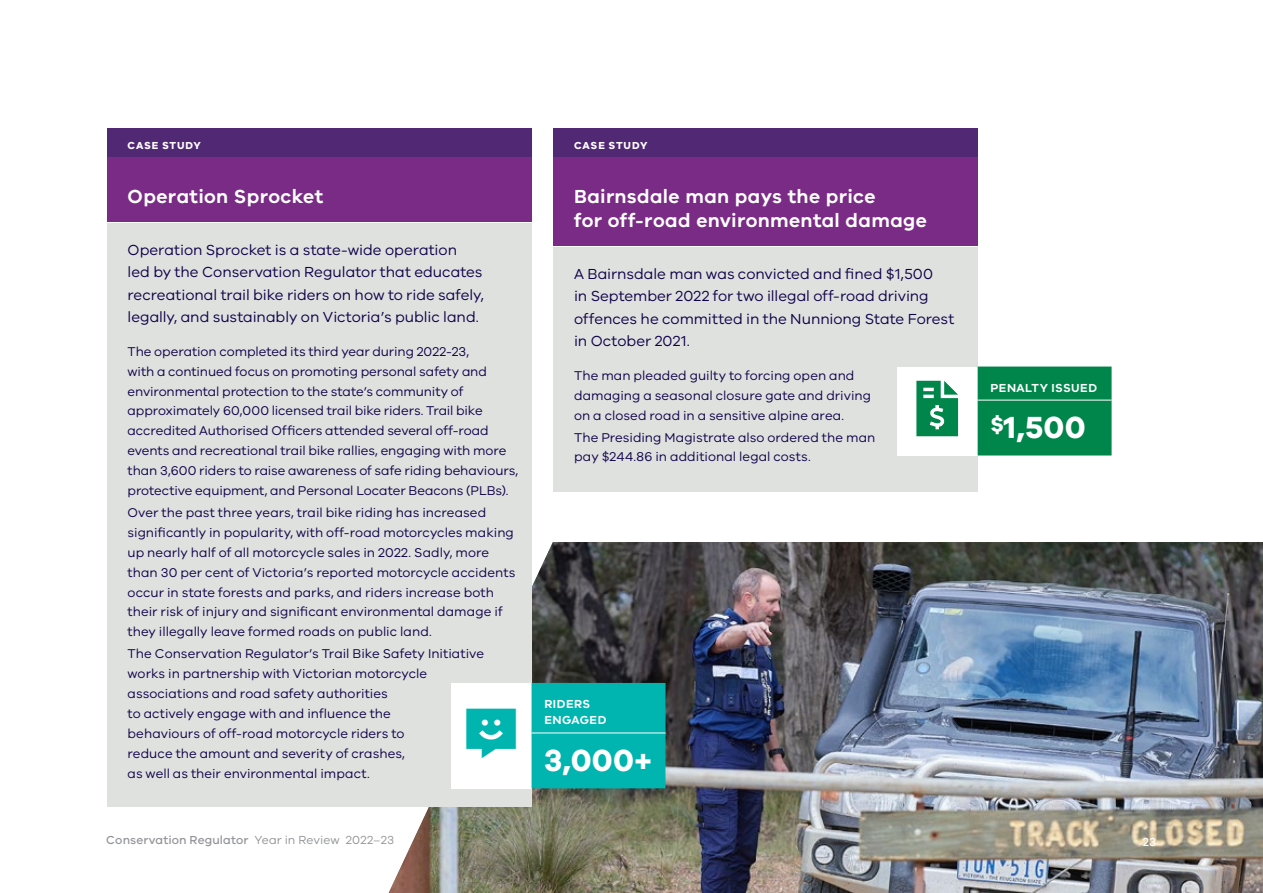
<style>
.page{position:relative;width:1263px;height:893px;background:#fff}
.page>*{position:absolute;margin:0;border:0;box-sizing:border-box;transform-origin:0 0}
.t1{font:55.5px "Font Awesome 6 Sharp Solid";color:#00864b}
.t2{font:49.5px "Font Awesome 6 Sharp Solid";color:#00b5af}
.Tag{font:700 31.5px "VIC";letter-spacing:.005em;color:#fff}
.Pullbox_H1{font:600 19.5px/24px "VIC";letter-spacing:.02em;color:#fff}
.Pullbox_Intro_01{font:15px/22.5px "VIC";color:#100249}
.Pullbox_P{font:13.2px/19.8px "VIC";color:#100249}
.t3{font:500 12px "VIC";letter-spacing:.005em;color:#939598}
.Tag_Expl{font:600 12px/16.5px "VIC";letter-spacing:.04em;color:#fff}
.Folio{font:500 12px "VIC";color:#fff}
.Pullbox_H1_sur{font:700 10.5px "VIC";letter-spacing:.075em;color:#fff}
.s1{font-weight:400}
</style>
<div class="page">
<img style="left:389px;top:542px;width:874px;height:351px">
<div style="left:107px;top:128px;width:424px;height:37px;background:#512873"></div>
<div style="left:107px;top:158px;width:424px;height:64px;background:#7a2b85"></div>
<div style="left:107px;top:223px;width:424px;height:134px;background:#dfe1df"></div>
<div style="left:107px;top:332px;width:424px;height:193px;background:#dfe1df"></div>
<div style="left:107px;top:493px;width:424px;height:173px;background:#dfe1df"></div>
<div style="left:107px;top:634px;width:424px;height:173px;background:#dfe1df"></div>
<div style="left:553px;top:128px;width:424px;height:37px;background:#512873"></div>
<div style="left:553px;top:158px;width:424px;height:88px;background:#7a2b85"></div>
<div style="left:553px;top:247px;width:424px;height:134px;background:#dfe1df"></div>
<div style="left:553px;top:356px;width:424px;height:94px;background:#dfe1df"></div>
<div style="left:553px;top:418px;width:424px;height:74px;background:#dfe1df"></div>
<div style="left:897px;top:367px;width:81px;height:88px;background:#fff"></div>
<div style="left:978px;top:367px;width:133px;height:88px;background:#00864b"></div>
<hr style="left:978px;top:400px;width:133px;height:1px;background:#fff">
<div style="left:451px;top:683px;width:80px;height:105px;background:#fff"></div>
<div style="left:531px;top:683px;width:134px;height:105px;background:#00b5af"></div>
<hr style="left:531px;top:733px;width:134px;height:1px;background:#fff">
<p class="Pullbox_H1_sur" style="left:128px;top:139px;width:75px">CASE STUDY</p>
<p class="Pullbox_H1" style="left:128px;top:183px;width:197px">Operation Sprocket</p>
<p class="Pullbox_Intro_01" style="left:128px;top:238px;width:358px">Operation Sprocket is a state-wide operation<br>led by the Conservation Regulator that educates recreational trail bike riders on how to ride safely, legally, and sustainably on Victoria’s public land.</p>
<p class="Pullbox_P" style="left:128px;top:341px;width:392px">The operation completed its third year during 2022-23,<br>with a continued focus on promoting personal safety and environmental protection to the state’s community of approximately 60,000 licensed trail bike riders. Trail bike accredited Authorised Officers attended several off-road events and recreational trail bike rallies, engaging with more than 3,600 riders to raise awareness of safe riding behaviours, protective equipment, and Personal Locater Beacons (PLBs).</p>
<p class="Pullbox_P" style="left:128px;top:502px;width:389px">Over the past three years, trail bike riding has increased significantly in popularity, with off-road motorcycles making up nearly half of all motorcycle sales in 2022. Sadly, more than 30 per cent of Victoria’s reported motorcycle accidents occur in state forests and parks, and riders increase both their risk of injury and significant environmental damage if they illegally leave formed roads on public land.</p>
<p class="Pullbox_P" style="left:128px;top:643px;width:358px">The Conservation Regulator’s Trail Bike Safety Initiative works in partnership with Victorian motorcycle associations and road safety authorities<br>to actively engage with and influence the<br>behaviours of off‑road motorcycle riders to<br>reduce the amount and severity of crashes,<br>as well as their environmental impact.</p>
<p class="Pullbox_H1_sur" style="left:574px;top:139px;width:75px">CASE STUDY</p>
<p class="Pullbox_H1" style="left:574px;top:183px;width:354px">Bairnsdale man pays the price<br>for off‑road environmental damage</p>
<p class="Pullbox_Intro_01" style="left:574px;top:262px;width:382px">A Bairnsdale man was convicted and fined $1,500<br>in September 2022 for two illegal off-road driving offences he committed in the Nunniong State Forest in October 2021.</p>
<p class="Pullbox_P" style="left:574px;top:365px;width:299px">The man pleaded guilty to forcing open and damaging a seasonal closure gate and driving on a closed road in a sensitive alpine area.</p>
<p class="Pullbox_P" style="left:574px;top:427px;width:303px">The Presiding Magistrate also ordered the man pay $244.86 in additional legal costs.</p>
<p class="t1" style="left:916px;top:381px;width:43px">●■❖□□●●</p>
<p class="Tag_Expl" style="left:990px;top:379px;width:108px">PENALTY ISSUED</p>
<p class="Tag" style="left:990px;top:408px;width:97px"><sup>$</sup>1,500</p>
<p class="t2" style="left:466px;top:708px;width:51px">▲▲▲●</p>
<p class="Tag_Expl" style="left:544px;top:695px;width:64px">RIDERS<br>ENGAGED</p>
<p class="Tag" style="left:544px;top:741px;width:109px">3,000+</p>
<p class="t3" style="left:106px;top:833px;width:289px">Conservation Regulator <span class="s1">Year in Review 2022–23</span></p>
<p class="Folio" style="left:1143px;top:834px;width:15px">23</p>
</div>
